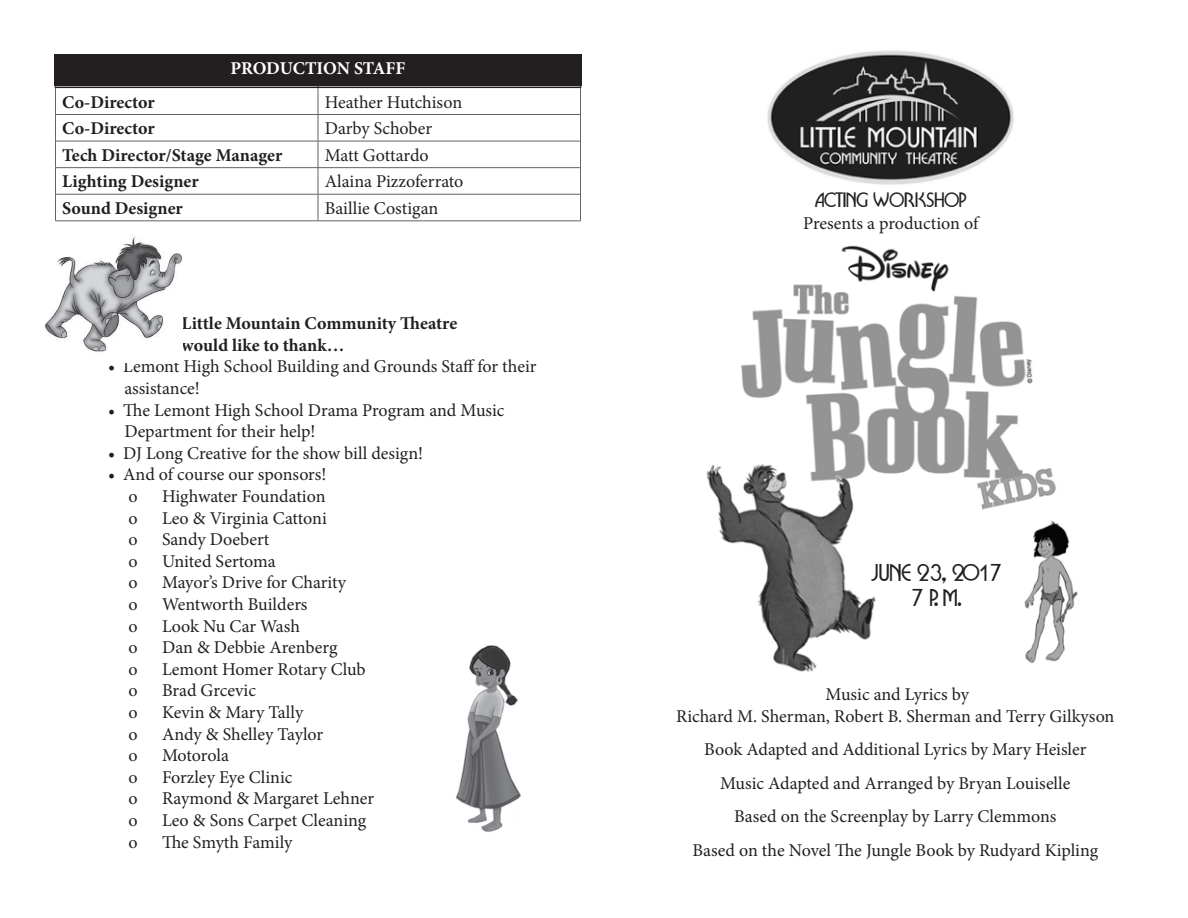
<style>
.page{position:relative;width:1188px;height:918px;background:#fff}
.page>*{position:absolute;margin:0;border:0;box-sizing:border-box;transform-origin:0 0}
.t1{font:21px "Brioche Display Caps S Si";color:#231f20}
.t2{font:18px "Minion Pro";letter-spacing:-.005em;color:#231f20}
.t3{font:700 18px "Minion Pro";color:#231f20}
.t4{font:700 18px "Minion Pro";letter-spacing:-.01em;color:#fff}
.t5{font:18px "Brioche Display Caps S Si";color:#231f20}
</style>
<div class="page">
<hr style="left:317px;top:63px;width:2px;height:24px;background:#231f20">
<hr style="left:55px;top:87px;width:263px;height:1px;background:#231f20">
<hr style="left:318px;top:87px;width:263px;height:1px;background:#231f20">
<hr style="left:55px;top:114px;width:263px;height:1px;background:#636366">
<hr style="left:318px;top:114px;width:263px;height:1px;background:#636366">
<hr style="left:55px;top:141px;width:263px;height:1px;background:#636366">
<hr style="left:318px;top:141px;width:263px;height:1px;background:#636366">
<hr style="left:55px;top:167px;width:263px;height:1px;background:#636366">
<hr style="left:318px;top:167px;width:263px;height:1px;background:#636366">
<hr style="left:55px;top:194px;width:263px;height:1px;background:#636366">
<svg style="left:55px;top:85px;width:1px;height:136px"></svg>
<hr style="left:318px;top:194px;width:263px;height:1px;background:#636366">
<svg style="left:318px;top:88px;width:1px;height:133px"></svg>
<svg style="left:580px;top:85px;width:1px;height:136px"></svg>
<hr style="left:55px;top:221px;width:263px;height:1px;background:#636366">
<hr style="left:318px;top:221px;width:263px;height:1px;background:#636366">
<div style="left:54px;top:54px;width:528px;height:31px;background:#231f20"></div>
<img style="left:45px;top:237px;width:137px;height:115px">
<img style="left:767px;top:50px;width:247px;height:135px">
<img style="left:706px;top:245px;width:372px;height:427px">
<div style="left:862px;top:537px;width:138px;height:39px;background:#fff"></div>
<img style="left:455px;top:645px;width:66px;height:188px">
<p class="t4" style="left:230px;top:55px;width:177px">PRODUCTION STAFF</p>
<p class="t3" style="left:62px;top:89px;width:94px">Co-Director</p>
<p class="t2" style="left:325px;top:90px;width:139px">Heather Hutchison</p>
<p class="t3" style="left:62px;top:116px;width:94px">Co-Director</p>
<p class="t2" style="left:325px;top:117px;width:109px">Darby Schober</p>
<p class="t3" style="left:62px;top:142px;width:222px">Tech Director/Stage Manager</p>
<p class="t2" style="left:325px;top:143px;width:105px">Matt Gottardo</p>
<p class="t3" style="left:62px;top:169px;width:138px">Lighting Designer</p>
<p class="t2" style="left:325px;top:170px;width:140px">Alaina Pizzoferrato</p>
<p class="t3" style="left:62px;top:196px;width:122px">Sound Designer</p>
<p class="t2" style="left:325px;top:196px;width:115px">Baillie Costigan</p>
<p class="t3" style="left:182px;top:311px;width:277px">Little Mountain Community Theatre</p>
<p class="t3" style="left:182px;top:332px;width:164px">would like to thank…</p>
<p class="t2" style="left:108px;top:355px;width:430px">• Lemont High School Building and Grounds Staff for their</p>
<p class="t2" style="left:124px;top:376px;width:77px">assistance!</p>
<p class="t2" style="left:108px;top:398px;width:398px">• The Lemont High School Drama Program and Music</p>
<p class="t2" style="left:124px;top:419px;width:193px">Department for their help!</p>
<p class="t2" style="left:108px;top:441px;width:317px">• DJ Long Creative for the show bill design!</p>
<p class="t2" style="left:108px;top:463px;width:220px">• And of course our sponsors!</p>
<p class="t2" style="left:128px;top:484px;width:11px">o</p>
<p class="t2" style="left:162px;top:484px;width:165px">Highwater Foundation</p>
<p class="t2" style="left:128px;top:506px;width:11px">o</p>
<p class="t2" style="left:162px;top:506px;width:166px">Leo &amp; Virginia Cattoni</p>
<p class="t2" style="left:128px;top:527px;width:11px">o</p>
<p class="t2" style="left:162px;top:527px;width:109px">Sandy Doebert</p>
<p class="t2" style="left:128px;top:549px;width:11px">o</p>
<p class="t2" style="left:162px;top:549px;width:115px">United Sertoma</p>
<p class="t2" style="left:128px;top:571px;width:11px">o</p>
<p class="t2" style="left:162px;top:571px;width:185px">Mayor’s Drive for Charity</p>
<p class="t2" style="left:128px;top:592px;width:11px">o</p>
<p class="t2" style="left:162px;top:592px;width:147px">Wentworth Builders</p>
<p class="t2" style="left:128px;top:614px;width:11px">o</p>
<p class="t2" style="left:162px;top:614px;width:139px">Look Nu Car Wash</p>
<p class="t2" style="left:128px;top:635px;width:11px">o</p>
<p class="t2" style="left:162px;top:635px;width:177px">Dan &amp; Debbie Arenberg</p>
<p class="t2" style="left:128px;top:657px;width:11px">o</p>
<p class="t2" style="left:162px;top:657px;width:205px">Lemont Homer Rotary Club</p>
<p class="t2" style="left:128px;top:679px;width:11px">o</p>
<p class="t2" style="left:162px;top:679px;width:96px">Brad Grcevic</p>
<p class="t2" style="left:128px;top:700px;width:11px">o</p>
<p class="t2" style="left:162px;top:700px;width:143px">Kevin &amp; Mary Tally</p>
<p class="t2" style="left:128px;top:722px;width:11px">o</p>
<p class="t2" style="left:162px;top:722px;width:163px">Andy &amp; Shelley Taylor</p>
<p class="t2" style="left:128px;top:743px;width:11px">o</p>
<p class="t2" style="left:162px;top:743px;width:68px">Motorola</p>
<p class="t2" style="left:128px;top:765px;width:11px">o</p>
<p class="t2" style="left:162px;top:765px;width:132px">Forzley Eye Clinic</p>
<p class="t2" style="left:128px;top:787px;width:11px">o</p>
<p class="t2" style="left:162px;top:787px;width:214px">Raymond &amp; Margaret Lehner</p>
<p class="t2" style="left:128px;top:808px;width:11px">o</p>
<p class="t2" style="left:162px;top:808px;width:206px">Leo &amp; Sons Carpet Cleaning</p>
<p class="t2" style="left:128px;top:830px;width:11px">o</p>
<p class="t2" style="left:162px;top:830px;width:132px">The Smyth Family</p>
<p class="t5" style="left:815px;top:191px;width:154px">ACTING WORKSHOP</p>
<p class="t2" style="left:803px;top:211px;width:177px">Presents a production of</p>
<p class="t1" style="left:871px;top:563px;width:133px">JUNE 23, 2017</p>
<p class="t1" style="left:911px;top:588px;width:51px">7 P. M.</p>
<p class="t2" style="left:826px;top:682px;width:145px">Music and Lyrics by</p>
<p class="t2" style="left:676px;top:704px;width:440px">Richard M. Sherman, Robert B. Sherman and Terry Gilkyson</p>
<p class="t2" style="left:704px;top:737px;width:384px">Book Adapted and Additional Lyrics by Mary Heisler</p>
<p class="t2" style="left:720px;top:771px;width:352px">Music Adapted and Arranged by Bryan Louiselle</p>
<p class="t2" style="left:734px;top:805px;width:324px">Based on the Screenplay by Larry Clemmons</p>
<p class="t2" style="left:692px;top:838px;width:407px">Based on the Novel The Jungle Book by Rudyard Kipling</p>
</div>
